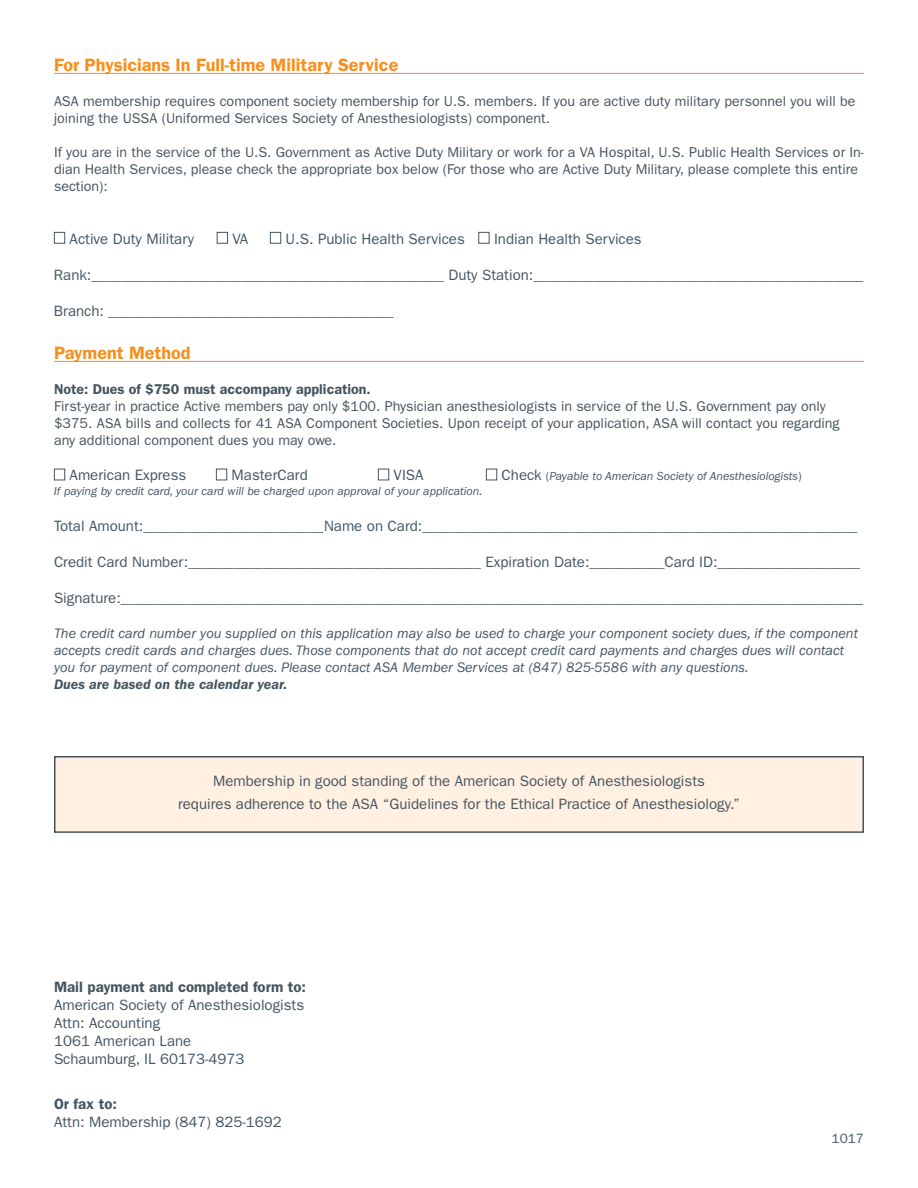
<style>
.page{position:relative;width:918px;height:1188px;background:#fff}
.page>*{position:absolute;margin:0;border:0;box-sizing:border-box;transform-origin:0 0}
.t1{font:600 18px "ITC Franklin Gothic Std";color:#f78f1e}
.t2{font:15px/18px "ITC Franklin Gothic Std";color:#455560}
.t3{font:600 15px "ITC Franklin Gothic Std";color:#455560}
.t4{font:14.25px/17.1px "ITC Franklin Gothic Std";color:#455560}
.t5{font:italic 14.25px/17.1px "ITC Franklin Gothic Std";color:#455560}
.t6{font:600 14.25px "ITC Franklin Gothic Std";color:#455560}
.t7{font:italic 600 14.25px "ITC Franklin Gothic Std";color:#455560}
.t8{font:13.5px "ITC Franklin Gothic Std";color:#455560}
.t9{font:italic 12px "ITC Franklin Gothic Std";color:#455560}
.s1{font-style:normal;font-size:15px}
.s2{font-style:normal}
</style>
<div class="page">
<hr style="left:54px;top:73px;width:810px;height:1px;background:#f78f1e">
<hr style="left:54px;top:361px;width:810px;height:1px;background:#f78f1e">
<div style="left:54px;top:232px;width:11px;height:12px;border:1px solid #455560"></div>
<div style="left:217px;top:232px;width:11px;height:12px;border:1px solid #455560"></div>
<div style="left:270px;top:232px;width:11px;height:12px;border:1px solid #455560"></div>
<div style="left:478px;top:232px;width:12px;height:12px;border:1px solid #455560"></div>
<div style="left:54px;top:469px;width:11px;height:11px;border:1px solid #455560"></div>
<div style="left:216px;top:469px;width:11px;height:11px;border:1px solid #455560"></div>
<div style="left:378px;top:469px;width:11px;height:11px;border:1px solid #455560"></div>
<div style="left:486px;top:469px;width:11px;height:11px;border:1px solid #455560"></div>
<div style="left:55px;top:757px;width:808px;height:75px;background:#fff0e1"></div>
<div style="left:54px;top:756px;width:810px;height:77px;border:2px solid #455560"></div>
<p class="t1" style="left:54px;top:54px;width:346px">For Physicians In Full-time Military Service</p>
<p class="t4" style="left:54px;top:93px;width:803px">ASA membership requires component society membership for U.S. members. If you are active duty military personnel you will be joining the USSA (Uniformed Services Society of Anesthesiologists) component.</p>
<p class="t4" style="left:54px;top:144px;width:812px">If you are in the service of the U.S. Government as Active Duty Military or work for a VA Hospital, U.S. Public Health Services or In&shy;dian Health Services, please check the appropriate box below (For those who are Active Duty Military, please complete this entire section):</p>
<p class="t2" style="left:70px;top:230px;width:126px">Active Duty Military</p>
<p class="t2" style="left:232px;top:230px;width:17px">VA</p>
<p class="t2" style="left:286px;top:230px;width:181px">U.S. Public Health Services</p>
<p class="t2" style="left:494px;top:230px;width:149px">Indian Health Services</p>
<p class="t2" style="left:54px;top:266px;width:811px">Rank:_______________________________________________ Duty Station:____________________________________________</p>
<p class="t2" style="left:54px;top:302px;width:341px">Branch: ______________________________________</p>
<p class="t1" style="left:54px;top:342px;width:138px">Payment Method</p>
<p class="t6" style="left:54px;top:381px;width:318px">Note: Dues of $750 must accompany application.</p>
<p class="t4" style="left:54px;top:398px;width:787px">First-year in practice Active members pay only $100. Physician anesthesiologists in service of the U.S. Government pay only $375. ASA bills and collects for 41 ASA Component Societies. Upon receipt of your application, ASA will contact you regarding any additional component dues you may owe.</p>
<p class="t2" style="left:70px;top:466px;width:118px">American Express</p>
<p class="t2" style="left:232px;top:466px;width:78px">MasterCard</p>
<p class="t2" style="left:394px;top:466px;width:31px">VISA</p>
<p class="t9" style="left:502px;top:470px;width:302px"><span class="s1">Check</span> <span class="s2">(</span>Payable to American Society of Anesthesiologists<span class="s2">)</span></p>
<p class="t9" style="left:54px;top:484px;width:430px">If paying by credit card, your card will be charged upon approval of your application.</p>
<p class="t2" style="left:54px;top:517px;width:805px">Total Amount:________________________Name on Card:__________________________________________________________</p>
<p class="t2" style="left:54px;top:553px;width:808px">Credit Card Number:_______________________________________ Expiration Date:__________Card ID:___________________</p>
<p class="t2" style="left:54px;top:589px;width:811px">Signature:___________________________________________________________________________________________________</p>
<p class="t5" style="left:54px;top:625px;width:806px">The credit card number you supplied on this application may also be used to charge your component society dues, if the component accepts credit cards and charges dues. Those components that do not accept credit card payments and charges dues will contact you for payment of component dues. Please contact ASA Member Services at (847) 825-5586 with any questions.</p>
<p class="t7" style="left:54px;top:676px;width:235px">Dues are based on the calendar year.</p>
<p class="t2" style="left:178px;top:770px;width:563px;line-height:22.5px;text-align:center">Membership in good standing of the American Society of Anesthesiologists<br>requires adherence to the ASA “Guidelines for the Ethical Practice of Anesthesiology.”</p>
<p class="t3" style="left:54px;top:978px;width:254px">Mail payment and completed form to:</p>
<p class="t2" style="left:54px;top:996px;width:252px">American Society of Anesthesiologists<br>Attn: Accounting<br>1061 American Lane<br>Schaumburg, IL 60173-4973</p>
<p class="t3" style="left:54px;top:1095px;width:64px">Or fax to:</p>
<p class="t2" style="left:54px;top:1113px;width:229px">Attn: Membership (847) 825-1692</p>
<p class="t8" style="left:832px;top:1131px;width:34px">1017</p>
</div>
